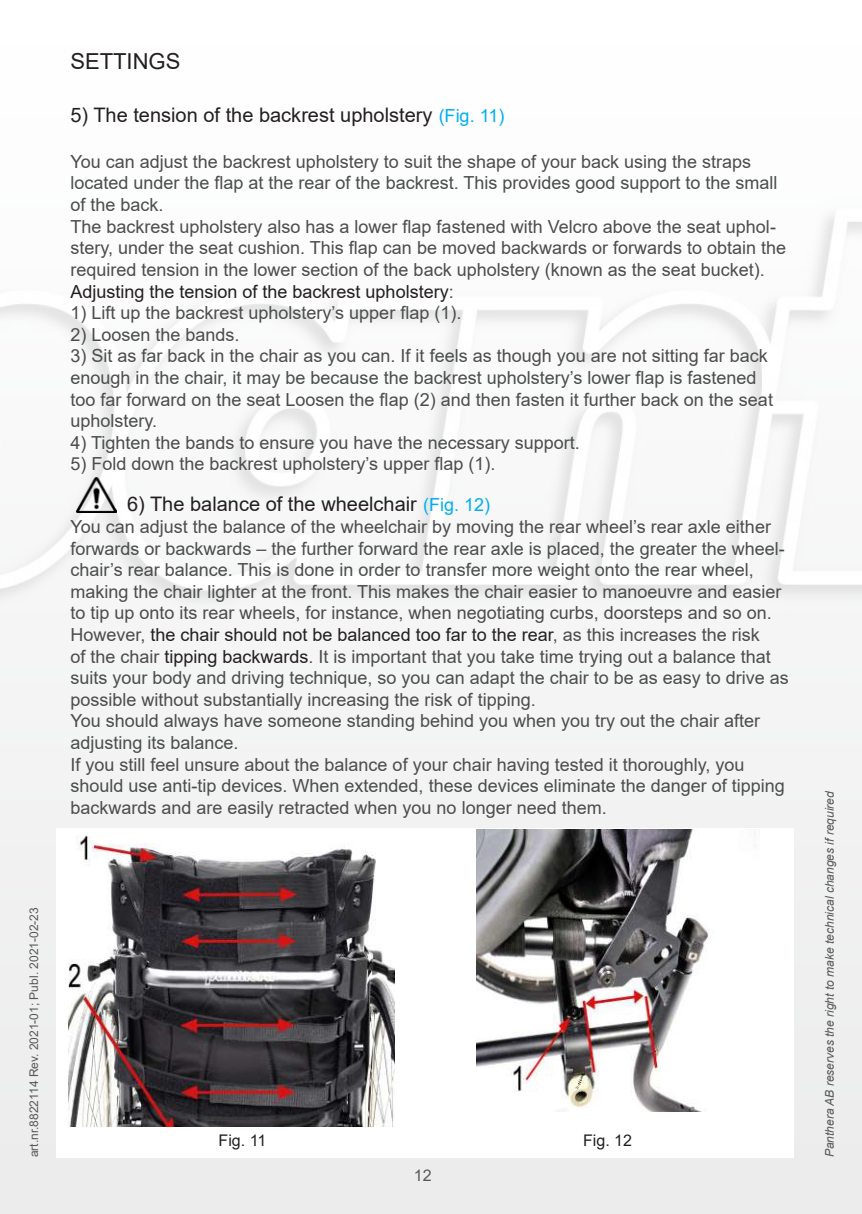
<style>
.page{position:relative;width:862px;height:1214px;background:#fff}
.page>*{position:absolute;margin:0;border:0;box-sizing:border-box;transform-origin:0 0}
.t1{font:22px "Arial";color:#231f20}
.t2{font:20px "Arial";color:#231f20}
.t3{font:18px/21.6px "Arial";color:#4b4c4d}
.t4{font:700 16px "Arial";color:#231f20}
.t5{font:16px "Arial";color:#231f20}
.t6{font:16px "Arial";color:#57585a}
.t7{font:italic 12px "Arial";color:#57585a}
.t8{font:12px "Arial";color:#57585a}
.s1{font-size:18px;color:#00aeef}
.s2{color:#231f20}
.s3{font-weight:400}
</style>
<div class="page">
<img style="left:0;top:213px;width:862px;height:1000px">
<img style="left:76px;top:477px;width:40px;height:35px">
<div style="left:57px;top:828px;width:737px;height:329px;background:#fff"></div>
<img style="left:68px;top:835px;width:326px;height:290px">
<img style="left:476px;top:829px;width:235px;height:282px">
<p class="t1" style="left:70px;top:46px;width:112px">SETTINGS</p>
<p class="t2" style="left:70px;top:101px;width:435px">5) The tension of the backrest upholstery <span class="s1">(Fig. 11)</span></p>
<p class="t3" style="left:70px;top:151px;width:717px">You can adjust the backrest upholstery to suit the shape of your back using the straps located under the flap at the rear of the backrest. This provides good support to the small of the back.<br>The backrest upholstery also has a lower flap fastened with Velcro above the seat uphol&shy;stery, under the seat cushion. This flap can be moved backwards or forwards to obtain the required tension in the lower section of the back upholstery (known as the seat bucket).<br><span class="s2">Adjusting the tension of the backrest upholstery</span>:</p>
<p class="t3" style="left:70px;top:302px;width:392px">1) Lift up the backrest upholstery’s upper flap (1).</p>
<p class="t3" style="left:70px;top:323px;width:171px">2) Loosen the bands.</p>
<p class="t3" style="left:70px;top:345px;width:704px">3) Sit as far back in the chair as you can. If it feels as though you are not sitting far back enough in the chair, it may be because the backrest upholstery’s lower flap is fastened too far forward on the seat Loosen the flap (2) and then fasten it further back on the seat upholstery.</p>
<p class="t3" style="left:70px;top:431px;width:511px">4) Tighten the bands to ensure you have the necessary support.</p>
<p class="t3" style="left:70px;top:453px;width:426px">5) Fold down the backrest upholstery’s upper flap (1).</p>
<p class="t2" style="left:127px;top:490px;width:364px">6) The balance of the wheelchair <span class="s1">(Fig. 12)</span></p>
<p class="t3" style="left:70px;top:515px;width:720px">You can adjust the balance of the wheelchair by moving the rear wheel’s rear axle either forwards or backwards – the further forward the rear axle is placed, the greater the wheel&shy;chair’s rear balance. This is done in order to transfer more weight onto the rear wheel, making the chair lighter at the front. This makes the chair easier to manoeuvre and easier to tip up onto its rear wheels, for instance, when negotiating curbs, doorsteps and so on.<br>However, <span class="s2">the chair should not be balanced too far to the rear</span>, as this increases the risk<br>of the chair <span class="s2">tipping backwards</span>. It is important that you take time trying out a balance that suits your body and driving technique, so you can adapt the chair to be as easy to drive as possible without substantially increasing the risk of tipping.<br>You should always have someone standing behind you when you try out the chair after adjusting its balance.<br>If you still feel unsure about the balance of your chair having tested it thoroughly, you should use anti-tip devices. When extended, these devices eliminate the danger of tipping backwards and are easily retracted when you no longer need them.</p>
<p class="t8" style="left:26px;top:1157px;width:251px;rotate:-90deg">art.nr.8822114 Rev. 2021-01; Publ. 2021-02-23</p>
<p class="t4" style="left:207px;top:1121px;width:52px">Fig. 14</p>
<p class="t5" style="left:219px;top:1129px;width:49px">Fig. 11</p>
<p class="t4" style="left:544px;top:1124px;width:89px">Fig. 15<span class="s3">Fig. 12</span></p>
<p class="t6" style="left:414px;top:1164px;width:19px">12</p>
<p class="t7" style="left:822px;top:1157px;width:368px;rotate:-90deg">Panthera AB reserves the right to make technical changes if required</p>
</div>
